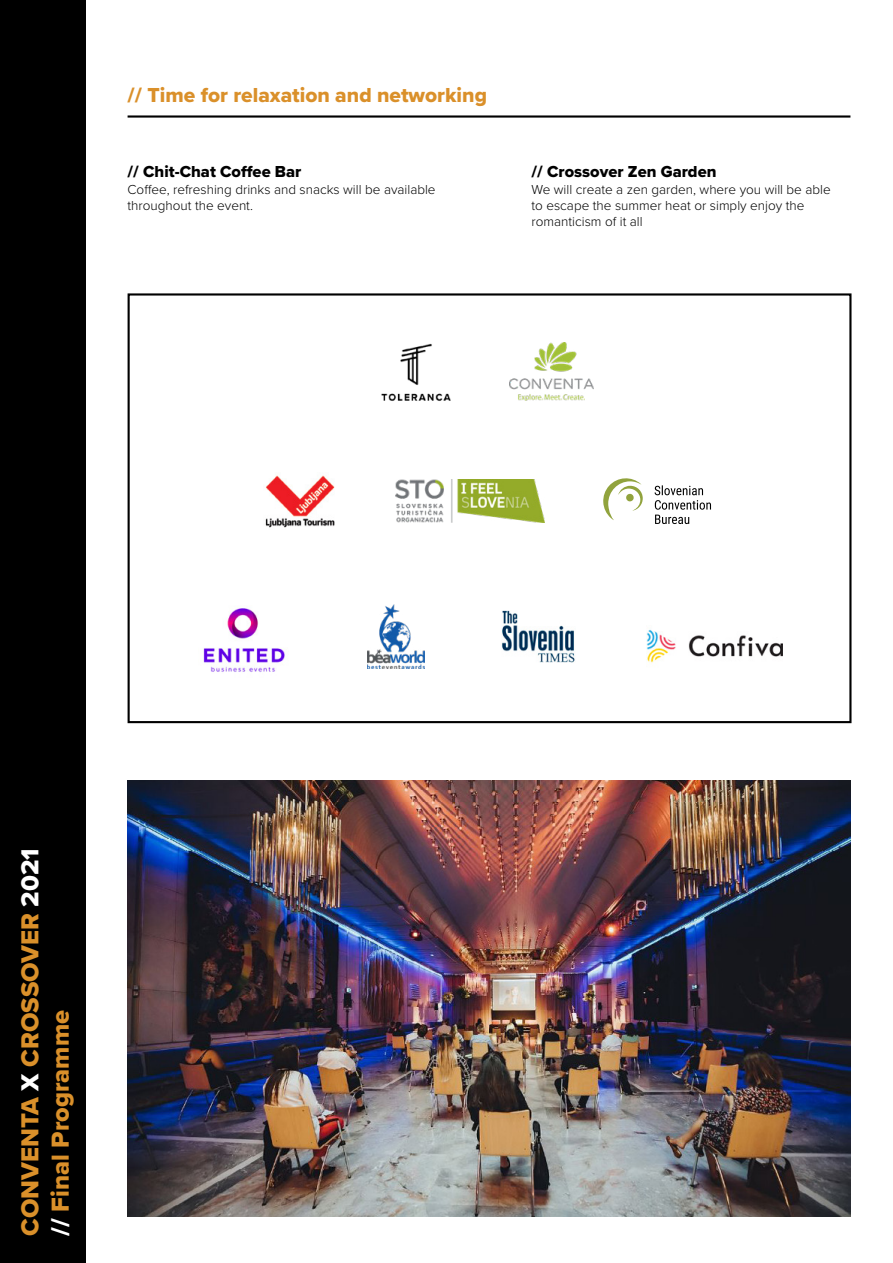
<style>
.page{position:relative;width:893px;height:1263px;background:#fff}
.page>*{position:absolute;margin:0;border:0;box-sizing:border-box;transform-origin:0 0}
.t1{font:25.5px/30.6px "Proxima Nova Extrabld";color:#da902a}
.t2{font:21px "Proxima Nova Extrabld";color:#da902a}
.t3{font:16.5px "Proxima Nova Extrabld";color:#000}
.t4{font:300 13.5px/16.2px "Proxima Nova";color:#000}
.s1{color:#fff}
</style>
<div class="page">
<img style="left:128px;top:781px;width:722px;height:435px">
<img style="left:381px;top:343px;width:70px;height:58px">
<img style="left:510px;top:343px;width:84px;height:58px">
<img style="left:265px;top:475px;width:70px;height:53px">
<img style="left:395px;top:479px;width:149px;height:44px">
<img style="left:368px;top:604px;width:57px;height:64px">
<img style="left:502px;top:610px;width:73px;height:52px">
<svg style="left:603px;top:478px;width:40px;height:42px"></svg>
<svg style="left:655px;top:485px;width:56px;height:39px"></svg>
<img style="left:203px;top:608px;width:82px;height:64px">
<div style="left:0;top:0;width:85px;height:1263px;background:#000"></div>
<hr style="left:128px;top:115px;width:722px;height:3px;background:#000">
<div style="left:128px;top:293px;width:723px;height:430px;border:2px solid #000"></div>
<img style="left:646px;top:629px;width:136px;height:34px">
<h2 class="t2" style="left:128px;top:79px;width:361px">// Time for relaxation and networking</h2>
<p class="t3" style="left:128px;top:160px;width:175px">// Chit-Chat Coffee Bar</p>
<p class="t4" style="left:128px;top:180px;width:310px">Coffee, refreshing drinks and snacks will be available throughout the event.</p>
<p class="t3" style="left:531px;top:160px;width:186px">// Crossover Zen Garden</p>
<p class="t4" style="left:531px;top:180px;width:301px">We will create a zen garden, where you will be able to escape the summer heat or simply enjoy the romanticism of it all</p>
<h1 class="t1" style="left:14px;top:1236px;width:389px;rotate:-90deg">CONVENTA <span class="s1">X</span> CROSSOVER <span class="s1">2021 //</span> Final Programme</h1>
</div>
